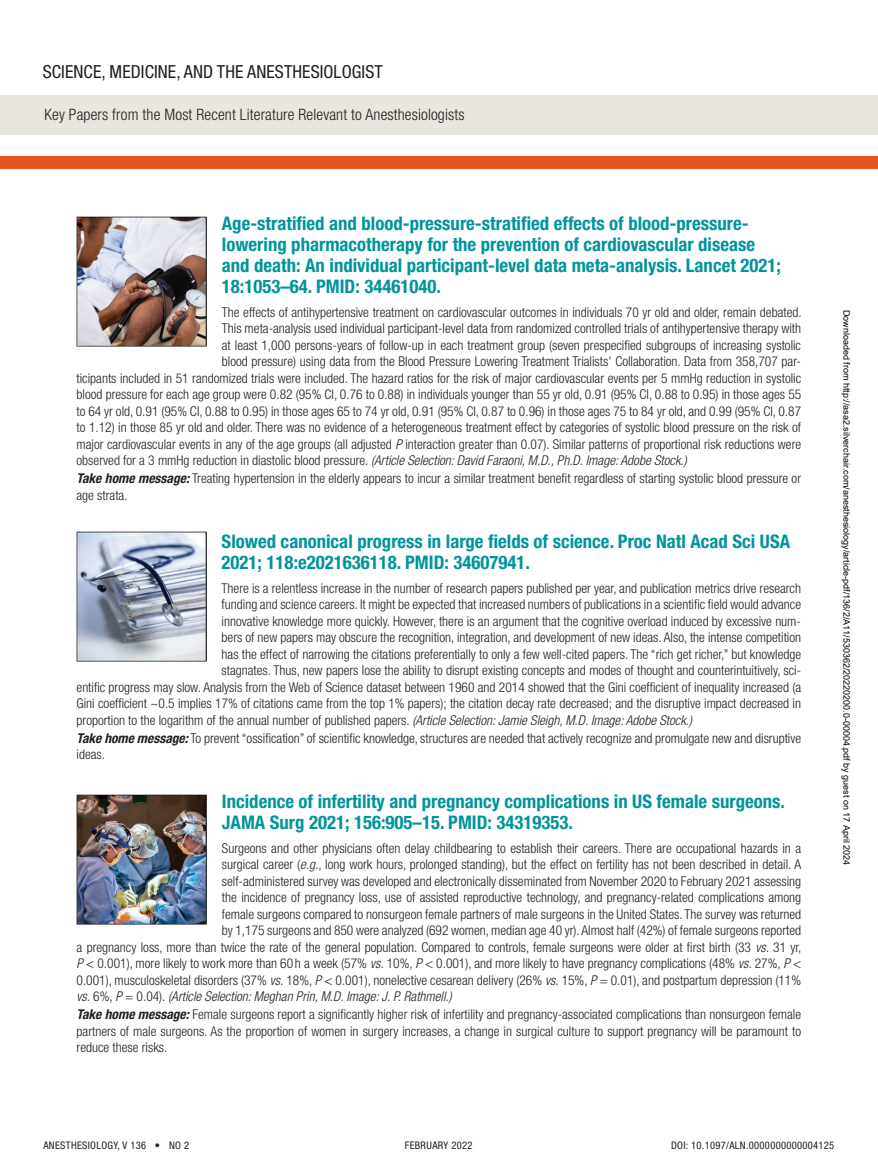
<style>
.page{position:relative;width:878px;height:1175px;background:#fff}
.page>*{position:absolute;margin:0;border:0;box-sizing:border-box;transform-origin:0 0}
.t1{font:700 condensed 18.75px/21px "Helvetica Neue LT Std";color:#00949c}
.t2{font:condensed 18px "Helvetica Neue LT Std";letter-spacing:.005em;color:#231f20}
.t3{font:300 condensed 15.75px "Helvetica Neue LT Std";letter-spacing:.01em;color:#231f20}
.t4{font:300 condensed 13.5px/16.5px "Helvetica Neue LT Std";color:#231f20}
.t5{font:italic 300 condensed 13.5px "Helvetica Neue LT Std";color:#231f20}
.t6{font:condensed 10.5px "Helvetica Neue LT Std";letter-spacing:.03em;color:#231f20}
.t7{font:9px "Arial";color:#000}
.s1{font-style:italic}
.s2{font-style:normal}
.s3{font-weight:700;font-style:italic}
</style>
<div class="page">
<div style="left:0;top:95px;width:878px;height:39px;background:#e9e6df"></div>
<div style="left:0;top:156px;width:878px;height:12px;background:#e6551f"></div>
<img style="left:77px;top:216px;width:130px;height:130px">
<img style="left:77px;top:532px;width:130px;height:130px">
<img style="left:77px;top:795px;width:130px;height:130px">
<h2 class="t2" style="left:43px;top:61px;width:341px">SCIENCE, MEDICINE, AND THE ANESTHESIOLOGIST</h2>
<p class="t3" style="left:44px;top:106px;width:421px">Key Papers from the Most Recent Literature Relevant to Anesthesiologists</p>
<p class="t1" style="left:222px;top:212px;width:560px">Age-stratified and blood-pressure-stratified effects of blood-pressure&shy;lowering pharmacotherapy for the prevention of cardiovascular disease and death: An individual participant-level data meta-analysis. Lancet 2021; 18:1053–64. PMID: 34461040.</p>
<p class="t4" style="left:222px;top:304px;width:581px">The effects of antihypertensive treatment on cardiovascular outcomes in individuals 70 yr old and older, remain debated.</p>
<p class="t4" style="left:222px;top:320px;width:580px">This meta-analysis used individual participant-level data from randomized controlled trials of antihypertensive therapy with</p>
<p class="t4" style="left:222px;top:337px;width:580px">at least 1,000 persons-years of follow-up in each treatment group (seven prespecified subgroups of increasing systolic</p>
<p class="t4" style="left:222px;top:353px;width:580px">blood pressure) using data from the Blood Pressure Lowering Treatment Trialists’ Collaboration. Data from 358,707 par-</p>
<p class="t4" style="left:77px;top:370px;width:726px">ticipants included in 51 randomized trials were included. The hazard ratios for the risk of major cardiovascular events per 5 mmHg reduction in systolic</p>
<p class="t4" style="left:77px;top:386px;width:726px">blood pressure for each age group were 0.82 (95% CI, 0.76 to 0.88) in individuals younger than 55 yr old, 0.91 (95% CI, 0.88 to 0.95) in those ages 55</p>
<p class="t4" style="left:77px;top:403px;width:726px">to 64 yr old, 0.91 (95% CI, 0.88 to 0.95) in those ages 65 to 74 yr old, 0.91 (95% CI, 0.87 to 0.96) in those ages 75 to 84 yr old, and 0.99 (95% CI, 0.87</p>
<p class="t4" style="left:77px;top:419px;width:726px">to 1.12) in those 85 yr old and older. There was no evidence of a heterogeneous treatment effect by categories of systolic blood pressure on the risk of</p>
<p class="t4" style="left:77px;top:436px;width:726px">major cardiovascular events in any of the age groups (all adjusted <span class="s1">P</span> interaction greater than 0.07). Similar patterns of proportional risk reductions were</p>
<p class="t5" style="left:77px;top:453px;width:611px"><span class="s2">observed for a 3 mmHg reduction in diastolic blood pressure.</span> (Article Selection: David Faraoni, M.D., Ph.D. Image: Adobe Stock.)</p>
<p class="t4" style="left:77px;top:470px;width:726px"><span class="s3">Take home message:</span> Treating hypertension in the elderly appears to incur a similar treatment benefit regardless of starting systolic blood pressure or age strata.</p>
<h1 class="t1" style="left:222px;top:530px;width:570px">Slowed canonical progress in large fields of science. Proc Natl Acad Sci USA<br>2021; 118:e2021636118. PMID: 34607941.</h1>
<p class="t4" style="left:222px;top:580px;width:581px">There is a relentless increase in the number of research papers published per year, and publication metrics drive research</p>
<p class="t4" style="left:222px;top:596px;width:581px">funding and science careers. It might be expected that increased numbers of publications in a scientific field would advance</p>
<p class="t4" style="left:222px;top:613px;width:581px">innovative knowledge more quickly. However, there is an argument that the cognitive overload induced by excessive num-</p>
<p class="t4" style="left:222px;top:629px;width:581px">bers of new papers may obscure the recognition, integration, and development of new ideas. Also, the intense competition</p>
<p class="t4" style="left:222px;top:646px;width:581px">has the effect of narrowing the citations preferentially to only a few well-cited papers. The “rich get richer,” but knowledge</p>
<p class="t4" style="left:222px;top:662px;width:581px">stagnates. Thus, new papers lose the ability to disrupt existing concepts and modes of thought and counterintuitively, sci-</p>
<p class="t4" style="left:77px;top:679px;width:726px">entific progress may slow. Analysis from the Web of Science dataset between 1960 and 2014 showed that the Gini coefficient of inequality increased (a</p>
<p class="t4" style="left:77px;top:695px;width:726px">Gini coefficient ~0.5 implies 17% of citations came from the top 1% papers); the citation decay rate decreased; and the disruptive impact decreased in</p>
<p class="t4" style="left:77px;top:712px;width:617px">proportion to the logarithm of the annual number of published papers. <span class="s1">(Article Selection: Jamie Sleigh, M.D. Image: Adobe Stock.)</span></p>
<p class="t4" style="left:77px;top:729px;width:726px"><span class="s3">Take home message:</span> To prevent “ossification” of scientific knowledge, structures are needed that actively recognize and promulgate new and disruptive ideas.</p>
<h1 class="t1" style="left:222px;top:790px;width:564px">Incidence of infertility and pregnancy complications in US female surgeons.<br>JAMA Surg 2021; 156:905–15. PMID: 34319353.</h1>
<p class="t4" style="left:222px;top:839px;width:580px">Surgeons and other physicians often delay childbearing to establish their careers. There are occupational hazards in a</p>
<p class="t4" style="left:222px;top:856px;width:581px">surgical career (<span class="s1">e.g.</span>, long work hours, prolonged standing), but the effect on fertility has not been described in detail. A</p>
<p class="t4" style="left:222px;top:872px;width:580px">self-administered survey was developed and electronically disseminated from November 2020 to February 2021 assessing</p>
<p class="t4" style="left:222px;top:889px;width:580px">the incidence of pregnancy loss, use of assisted reproductive technology, and pregnancy-related complications among</p>
<p class="t4" style="left:222px;top:905px;width:581px">female surgeons compared to nonsurgeon female partners of male surgeons in the United States. The survey was returned</p>
<p class="t4" style="left:222px;top:922px;width:580px">by 1,175 surgeons and 850 were analyzed (692 women, median age 40 yr). Almost half (42%) of female surgeons reported</p>
<p class="t4" style="left:77px;top:938px;width:726px">a pregnancy loss, more than twice the rate of the general population. Compared to controls, female surgeons were older at first birth (33 <span class="s1">vs.</span> 31 yr,</p>
<p class="t4" style="left:77px;top:955px;width:726px"><span class="s1">P</span> &lt; 0.001), more likely to work more than 60 h a week (57% <span class="s1">vs.</span> 10%, <span class="s1">P</span> &lt; 0.001), and more likely to have pregnancy complications (48% <span class="s1">vs.</span> 27%, <span class="s1">P</span> &lt;</p>
<p class="t4" style="left:77px;top:971px;width:726px">0.001), musculoskeletal disorders (37% <span class="s1">vs.</span> 18%, <span class="s1">P</span> &lt; 0.001), nonelective cesarean delivery (26% <span class="s1">vs.</span> 15%, <span class="s1">P</span> = 0.01), and postpartum depression (11%</p>
<p class="t5" style="left:77px;top:988px;width:377px">vs. <span class="s2">6%,</span> P <span class="s2">= 0.04).</span> (Article Selection: Meghan Prin, M.D. Image: J. P. Rathmell.)</p>
<p class="t4" style="left:77px;top:1005px;width:726px;text-align:justify"><span class="s3">Take home message:</span> Female surgeons report a significantly higher risk of infertility and pregnancy-associated complications than nonsurgeon female partners of male surgeons. As the proportion of women in surgery increases, a change in surgical culture to support pregnancy will be paramount to reduce these risks.</p>
<p class="t7" style="left:850px;top:309px;width:557px;rotate:90deg">Downloaded from http://asa2.silverchair.com/anesthesiology/article-pdf/136/2/A11/530362/20220200.0-00004.pdf by guest on 17 April 2024</p>
<p class="t6" style="left:43px;top:1139px;width:147px">ANESTHESIOLOGY, V 136 • NO 2</p>
<p class="t6" style="left:405px;top:1139px;width:69px">FEBRUARY 2022</p>
<p class="t6" style="left:671px;top:1139px;width:165px">DOI: 10.1097/ALN.0000000000004125</p>
</div>
